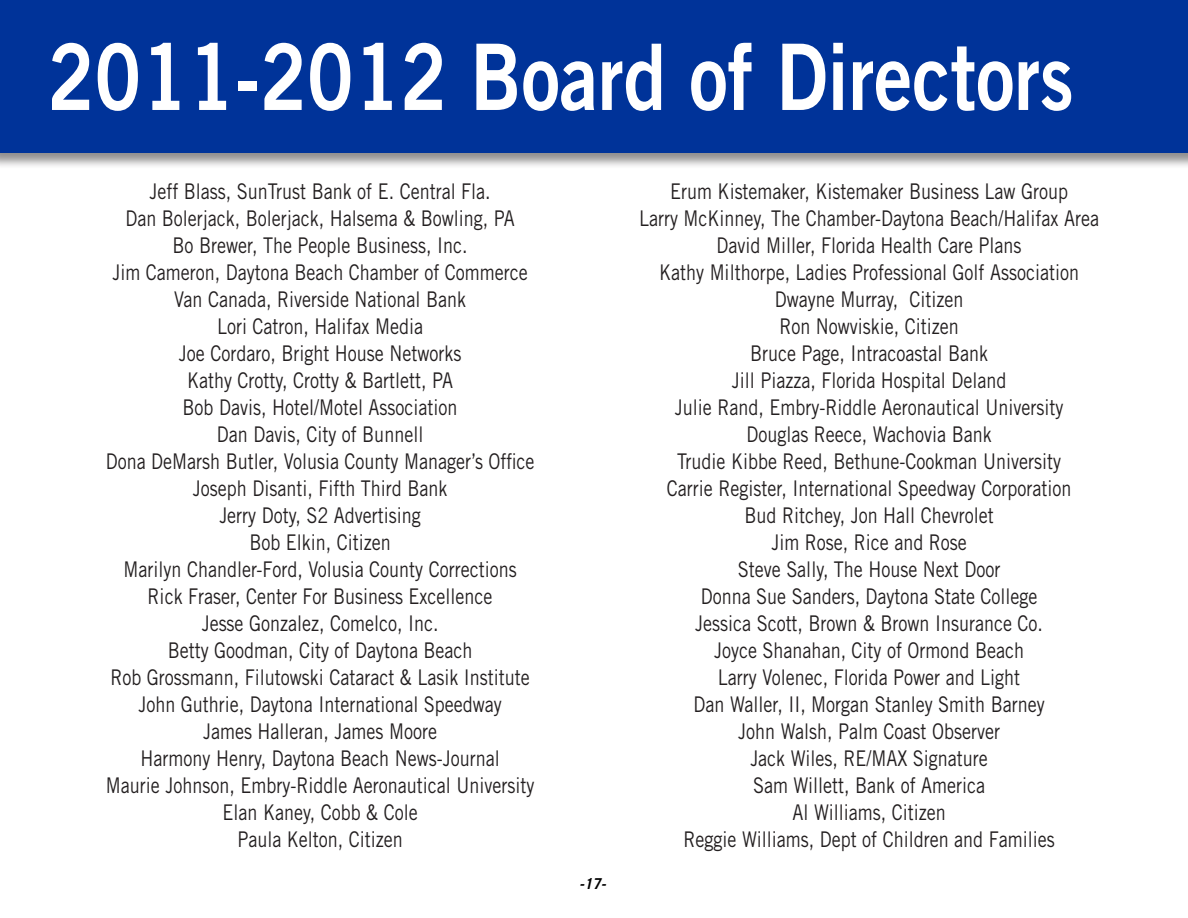
<style>
.page{position:relative;width:1188px;height:918px;background:#fff}
.page>*{position:absolute;margin:0;border:0;box-sizing:border-box;transform-origin:0 0}
.t1{font:91.8px "Trade Gothic Bold Two";color:#fff;scale:.83 1}
.t2{font:21.6px/27px "Trade Gothic";color:#231f20;text-align:center;scale:.83 1}
.t3{font:italic 700 15px "Trade Gothic";color:#000}
</style>
<div class="page">
<div style="left:0;top:0;width:1188px;height:169px;background:#231f20;opacity:.5"></div>
<div style="left:0;top:0;width:1188px;height:152px;background:#039"></div>
<h1 class="t1" style="left:48px;top:20px;width:1238px">2011-2012 Board of Directors</h1>
<p class="t2" style="left:106px;top:177px;width:518px">Jeff Blass, SunTrust Bank of E. Central Fla.<br>Dan Bolerjack, Bolerjack, Halsema &amp; Bowling, PA<br>Bo Brewer, The People Business, Inc.<br>Jim Cameron, Daytona Beach Chamber of Commerce Van Canada, Riverside National Bank<br>Lori Catron, Halifax Media<br>Joe Cordaro, Bright House Networks<br>Kathy Crotty, Crotty &amp; Bartlett, PA<br>Bob Davis, Hotel/Motel Association<br>Dan Davis, City of Bunnell<br>Dona DeMarsh Butler, Volusia County Manager’s Office Joseph Disanti, Fifth Third Bank<br>Jerry Doty, S2 Advertising<br>Bob Elkin, Citizen<br>Marilyn Chandler-Ford, Volusia County Corrections Rick Fraser, Center For Business Excellence<br>Jesse Gonzalez, Comelco, Inc.<br>Betty Goodman, City of Daytona Beach<br>Rob Grossmann, Filutowski Cataract &amp; Lasik Institute John Guthrie, Daytona International Speedway<br>James Halleran, James Moore<br>Harmony Henry, Daytona Beach News-Journal<br>Maurie Johnson, Embry-Riddle Aeronautical University Elan Kaney, Cobb &amp; Cole<br>Paula Kelton, Citizen</p>
<p class="t2" style="left:639px;top:177px;width:556px">Erum Kistemaker, Kistemaker Business Law Group<br>Larry McKinney, The Chamber-Daytona Beach/Halifax Area David Miller, Florida Health Care Plans<br>Kathy Milthorpe, Ladies Professional Golf Association Dwayne Murray, Citizen<br>Ron Nowviskie, Citizen<br>Bruce Page, Intracoastal Bank<br>Jill Piazza, Florida Hospital Deland<br>Julie Rand, Embry-Riddle Aeronautical University<br>Douglas Reece, Wachovia Bank<br>Trudie Kibbe Reed, Bethune-Cookman University<br>Carrie Register, International Speedway Corporation<br>Bud Ritchey, Jon Hall Chevrolet<br>Jim Rose, Rice and Rose<br>Steve Sally, The House Next Door<br>Donna Sue Sanders, Daytona State College<br>Jessica Scott, Brown &amp; Brown Insurance Co.<br>Joyce Shanahan, City of Ormond Beach<br>Larry Volenec, Florida Power and Light<br>Dan Waller, II, Morgan Stanley Smith Barney<br>John Walsh, Palm Coast Observer<br>Jack Wiles, RE/MAX Signature<br>Sam Willett, Bank of America<br>Al Williams, Citizen<br>Reggie Williams, Dept of Children and Families</p>
<p class="t3" style="left:579px;top:875px;width:28px">-17-</p>
</div>
